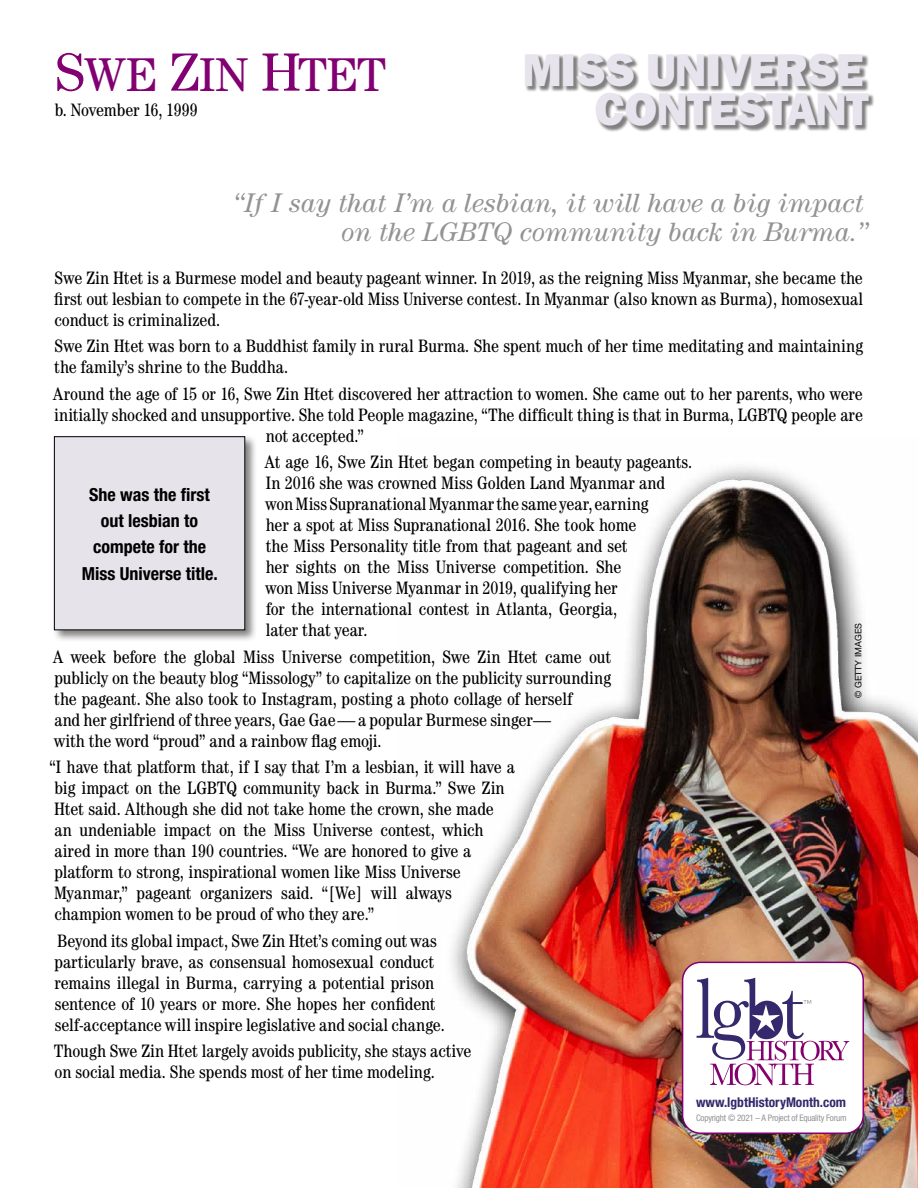
<style>
.page{position:relative;width:918px;height:1188px;background:#fff}
.page>*{position:absolute;margin:0;border:0;box-sizing:border-box;transform-origin:0 0}
.t1{font:47.55px "Century Book SC880";color:#820072}
.t2{font:800 39px/39px "Franklin";letter-spacing:-.04em;color:#e8e4ee;text-align:right}
.t3{font:italic 27px/30px "Century";color:#939393;text-align:right}
.t4{font:condensed 18px/21px "Century";color:#000}
.t5{font:700 condensed 18px/26.2px "Helvetica Neue";color:#000;text-align:center}
.t6{font:700 condensed 13.5px "Helvetica Neue";color:#35286c}
.t7{font:condensed 9px "Helvetica Neue";letter-spacing:-.02em;color:#939393}
.t8{font:9px "Helvetica Neue";color:#000}
.s1{font-size:54px}
</style>
<div class="page">
<img style="left:452px;top:467px;width:466px;height:721px">
<div style="left:683px;top:962px;width:180px;height:171px;background:#fff;border-radius:18px"></div>
<div style="left:682px;top:962px;width:182px;height:172px;border:2px solid #820072;border-radius:18px"></div>
<svg style="left:697px;top:978px;width:152px;height:107px"></svg>
<div style="left:525px;top:54px;width:349px;height:78px;background:#000;opacity:.5"></div>
<div style="left:52px;top:435px;width:206px;height:207px;background:#000;opacity:.5"></div>
<div style="left:54px;top:437px;width:191px;height:193px;background:#e7e3eb"></div>
<div style="left:54px;top:436px;width:191px;height:194px;border:1px solid #000"></div>
<h1 class="t1" style="left:55px;top:47px;width:333px"><span class="s1">S</span>WE <span class="s1">Z</span>IN <span class="s1">H</span>TET</h1>
<p class="t4" style="left:55px;top:99px;width:145px">b. November 16, 1999</p>
<h2 class="t2" style="left:523px;top:50px;width:349px">MISS UNIVERSE<br>CONTESTANT</h2>
<h3 class="t3" style="left:234px;top:187px;width:636px">“If I say that I’m a lesbian, it will have a big impact on the LGBTQ community back in Burma.”</h3>
<p class="t4" style="left:54px;top:267px;width:810px;text-align:justify">Swe Zin Htet is a Burmese model and beauty pageant winner. In 2019, as the reigning Miss Myanmar, she became the first out lesbian to compete in the 67-year-old Miss Universe contest. In Myanmar (also known as Burma), homosexual conduct is criminalized.</p>
<p class="t4" style="left:54px;top:336px;width:810px">Swe Zin Htet was born to a Buddhist family in rural Burma. She spent much of her time meditating and maintaining the family’s shrine to the Buddha.</p>
<p class="t4" style="left:53px;top:383px;width:811px">Around the age of 15 or 16, Swe Zin Htet discovered her attraction to women. She came out to her parents, who were</p>
<p class="t4" style="left:54px;top:404px;width:810px">initially shocked and unsupportive. She told People magazine, “The difficult thing is that in Burma, LGBTQ people are</p>
<p class="t4" style="left:266px;top:425px;width:99px">not accepted.”</p>
<p class="t4" style="left:265px;top:451px;width:429px">At age 16, Swe Zin Htet began competing in beauty pageants.<br>In 2016 she was crowned Miss Golden Land Myanmar and won Miss Supranational Myanmar the same year, earning<br>her a spot at Miss Supranational 2016. She took home<br>the Miss Personality title from that pageant and set<br>her sights on the Miss Universe competition. She<br>won Miss Universe Myanmar in 2019, qualifying her<br>for the international contest in Atlanta, Georgia,<br>later that year.</p>
<p class="t4" style="left:53px;top:646px;width:559px">A week before the global Miss Universe competition, Swe Zin Htet came out publicly on the beauty blog “Missology” to capitalize on the publicity surrounding the pageant. She also took to Instagram, posting a photo collage of herself<br>and her girlfriend of three years, Gae Gae— a popular Burmese singer—<br>with the word “proud” and a rainbow flag emoji.</p>
<p class="t4" style="left:49px;top:756px;width:467px">“I have that platform that, if I say that I’m a lesbian, it will have a big impact on the LGBTQ community back in Burma.” Swe Zin Htet said. Although she did not take home the crown, she made<br>an undeniable impact on the Miss Universe contest, which aired in more than 190 countries. “We are honored to give a platform to strong, inspirational women like Miss Universe Myanmar,” pageant organizers said. “[We] will always champion women to be proud of who they are.”</p>
<p class="t4" style="left:54px;top:930px;width:392px">Beyond its global impact, Swe Zin Htet’s coming out was particularly brave, as consensual homosexual conduct remains illegal in Burma, carrying a potential prison sentence of 10 years or more. She hopes her confident self-acceptance will inspire legislative and social change.</p>
<p class="t4" style="left:54px;top:1040px;width:419px">Though Swe Zin Htet largely avoids publicity, she stays active on social media. She spends most of her time modeling.</p>
<p class="t5" style="left:82px;top:481px;width:137px">She was the first out lesbian to compete for the<br>Miss Universe title.</p>
<p class="t8" style="left:853px;top:698px;width:76px;rotate:-90deg">© GETTY IMAGES</p>
<p class="t6" style="left:696px;top:1094px;width:152px">www.lgbtHistoryMonth.com</p>
<p class="t7" style="left:696px;top:1112px;width:152px">Copyright © 2021 – A Project of Equality Forum</p>
</div>
